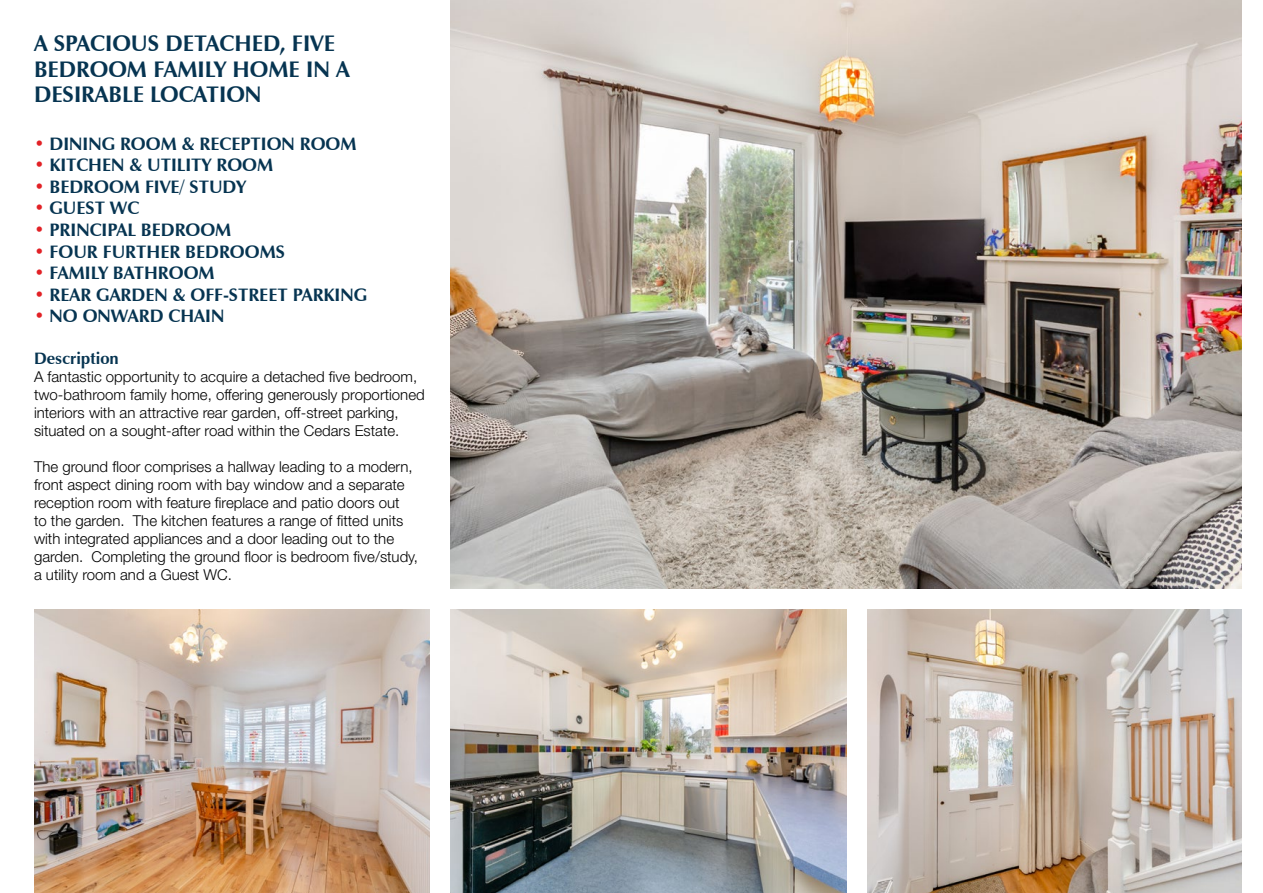
<style>
.page{position:relative;width:1263px;height:893px;background:#fff}
.page>*{position:absolute;margin:0;border:0;box-sizing:border-box;transform-origin:0 0}
.t1{font:700 22.5px/25.5px "Zapf Humanist 601 BT";color:#063451}
.t2{font:700 18px "Zapf Humanist 601 BT";color:#063451}
.t3{font:700 16.5px "Zapf Humanist 601 BT";color:#063451}
.t4{font:300 15px/18px "Helvetica Neue LT Std";color:#000}
.s1{color:#e22126}
</style>
<div class="page">
<img style="left:867px;top:609px;width:375px;height:284px">
<img style="left:451px;top:609px;width:395px;height:284px">
<img style="left:34px;top:609px;width:395px;height:284px">
<img style="left:451px;top:0;width:791px;height:588px">
<h1 class="t1" style="left:34px;top:31px;width:317px">A SPACIOUS DETACHED, FIVE<br>BEDROOM FAMILY HOME IN A<br>DESIRABLE LOCATION</h1>
<p class="t2" style="left:34px;top:132px;width:324px"><span class="s1">•</span> DINING ROOM &amp; RECEPTION ROOM</p>
<p class="t2" style="left:34px;top:154px;width:241px"><span class="s1">•</span> KITCHEN &amp; UTILITY ROOM</p>
<p class="t2" style="left:34px;top:175px;width:214px"><span class="s1">•</span> BEDROOM FIVE/ STUDY</p>
<p class="t2" style="left:34px;top:197px;width:107px"><span class="s1">•</span> GUEST WC</p>
<p class="t2" style="left:34px;top:219px;width:199px"><span class="s1">•</span> PRINCIPAL BEDROOM</p>
<p class="t2" style="left:34px;top:240px;width:252px"><span class="s1">•</span> FOUR FURTHER BEDROOMS</p>
<p class="t2" style="left:34px;top:262px;width:182px"><span class="s1">•</span> FAMILY BATHROOM</p>
<p class="t2" style="left:34px;top:283px;width:334px"><span class="s1">•</span> REAR GARDEN &amp; OFF-STREET PARKING</p>
<p class="t2" style="left:34px;top:305px;width:192px"><span class="s1">•</span> NO ONWARD CHAIN</p>
<p class="t3" style="left:34px;top:348px;width:86px">Description</p>
<p class="t4" style="left:34px;top:367px;width:392px">A fantastic opportunity to acquire a detached five bedroom, two-bathroom family home, offering generously proportioned interiors with an attractive rear garden, off-street parking, situated on a sought-after road within the Cedars Estate.</p>
<p class="t4" style="left:34px;top:457px;width:385px">The ground floor comprises a hallway leading to a modern, front aspect dining room with bay window and a separate reception room with feature fireplace and patio doors out<br>to the garden. The kitchen features a range of fitted units with integrated appliances and a door leading out to the garden. Completing the ground floor is bedroom five/study, a utility room and a Guest WC.</p>
</div>
